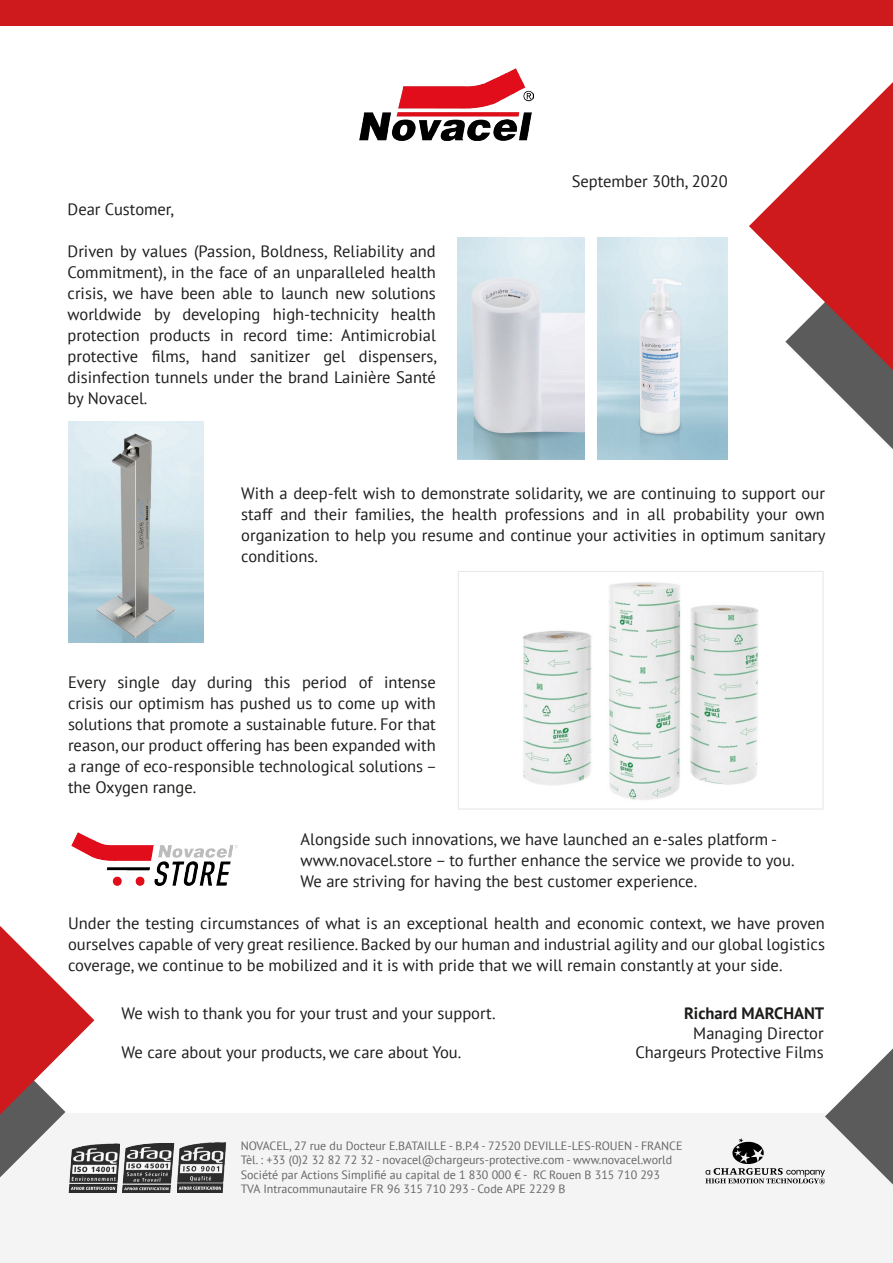
<style>
.page{position:relative;width:893px;height:1263px;background:#fff}
.page>*{position:absolute;margin:0;border:0;box-sizing:border-box;transform-origin:0 0}
.t1{font:16.5px/21px "PT Sans";color:#1c1c1b;text-align:justify}
.t2{font:700 16.5px "PT Sans";color:#1c1c1b}
.t3{font:12px/14.4px "PT Sans";color:#676665}
</style>
<div class="page">
<div style="left:0;top:1113px;width:893px;height:150px;background:#f4f4f4"></div>
<svg style="left:828px;top:384px;width:65px;height:65px"></svg>
<div style="left:0;top:0;width:893px;height:26px;background:#ce1a1c"></div>
<svg style="left:0;top:926px;width:94px;height:252px"></svg>
<svg style="left:749px;top:82px;width:144px;height:302px"></svg>
<img style="left:360px;top:68px;width:173px;height:72px">
<svg style="left:65px;top:1138px;width:162px;height:55px"></svg>
<svg style="left:705px;top:1048px;width:188px;height:137px"></svg>
<img style="left:523px;top:582px;width:236px;height:218px">
<div style="left:458px;top:571px;width:366px;height:238px;border:1px solid #e9e9e9"></div>
<img style="left:68px;top:422px;width:135px;height:221px">
<img style="left:71px;top:833px;width:167px;height:52px">
<img style="left:457px;top:238px;width:127px;height:222px">
<img style="left:597px;top:238px;width:131px;height:222px">
<p class="t1" style="left:68px;top:198px;width:108px">Dear Customer,</p>
<p class="t1" style="left:68px;top:240px;width:371px">Driven by values (Passion, Boldness, Reliability and Commitment), in the face of an unparalleled health crisis, we have been able to launch new solutions worldwide by developing high-technicity health protection products in record time: Antimicrobial protective films, hand sanitizer gel dispensers, disinfection tunnels under the brand Lainière Santé by Novacel.</p>
<p class="t1" style="left:572px;top:170px;width:157px">September 30th, 2020</p>
<p class="t1" style="left:241px;top:482px;width:586px">With a deep-felt wish to demonstrate solidarity, we are continuing to support our staff and their families, the health professions and in all probability your own organization to help you resume and continue your activities in optimum sanitary conditions.</p>
<p class="t1" style="left:68px;top:671px;width:371px">Every single day during this period of intense crisis our optimism has pushed us to come up with solutions that promote a sustainable future. For that reason, our product offering has been expanded with a range of eco-responsible technological solutions – the Oxygen range.</p>
<p class="t1" style="left:301px;top:828px;width:478px">Alongside such innovations, we have launched an e-sales platform -</p>
<p class="t1" style="left:301px;top:849px;width:495px">www.novacel.store – to further enhance the service we provide to you.</p>
<p class="t1" style="left:301px;top:870px;width:398px">We are striving for having the best customer experience.</p>
<p class="t1" style="left:68px;top:912px;width:758px">Under the testing circumstances of what is an exceptional health and economic context, we have proven ourselves capable of very great resilience. Backed by our human and industrial agility and our global logistics coverage, we continue to be mobilized and it is with pride that we will remain constantly at your side.</p>
<p class="t1" style="left:122px;top:1002px;width:375px">We wish to thank you for your trust and your support.</p>
<p class="t1" style="left:122px;top:1042px;width:341px">We care about your products, we care about You.</p>
<p class="t2" style="left:684px;top:1002px;width:142px">Richard MARCHANT</p>
<p class="t1" style="left:693px;top:1022px;width:132px">Managing Director</p>
<p class="t1" style="left:635px;top:1042px;width:190px">Chargeurs Protective Films</p>
<p class="t3" style="left:241px;top:1138px;width:443px">NOVACEL, 27 rue du Docteur E.BATAILLE - B.P.4 - 72520 DEVILLE-LES-ROUEN - FRANCE Tèl. : +33 (0)2 32 82 72 32 - novacel@chargeurs-protective.com - www.novacel.world Société par Actions Simplifié au capital de 1 830 000 € - RC Rouen B 315 710 293<br>TVA Intracommunautaire FR 96 315 710 293 - Code APE 2229 B</p>
</div>
